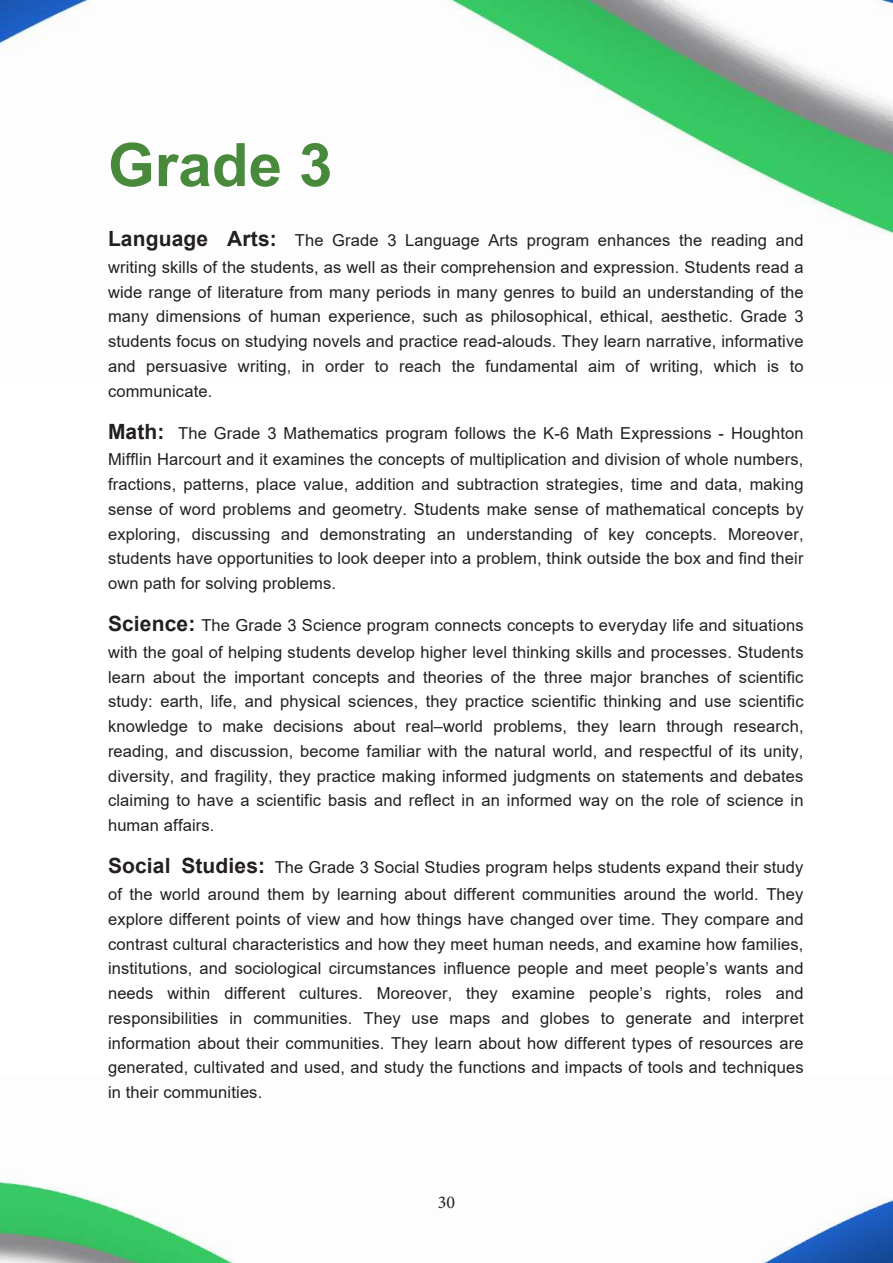
<style>
.page{position:relative;width:893px;height:1263px;background:#fff}
.page>*{position:absolute;margin:0;border:0;box-sizing:border-box;transform-origin:0 0}
.t1{font:700 60px "Arial";letter-spacing:.005em;color:#48893c}
.t2{font:18px "Minion Pro";color:#231f20}
.t3{font:16.5px/24.8px "Arial";letter-spacing:.01em;color:#231f20}
.s1{font-weight:700;font-size:21px}
</style>
<div class="page">
<img style="left:0;top:1180px;width:893px;height:83px">
<img style="left:0;top:0;width:893px;height:234px">
<h1 class="t1" style="left:108px;top:132px;width:226px">Grade 3</h1>
<p class="t3" style="left:108px;top:227px;width:697px;line-height:26.7px"><span class="s1">Language Arts:</span> The Grade 3 Language Arts program enhances the reading and writing skills of the students, as well as their comprehension and expression. Students read a</p>
<p class="t3" style="left:108px;top:279px;width:697px;text-align:justify">wide range of literature from many periods in many genres to build an understanding of the many dimensions of human experience, such as philosophical, ethical, aesthetic. Grade 3 students focus on studying novels and practice read-alouds. They learn narrative, informative and persuasive writing, in order to reach the fundamental aim of writing, which is to communicate.</p>
<p class="t3" style="left:108px;top:419px;width:697px;line-height:26.7px"><span class="s1">Math:</span> The Grade 3 Mathematics program follows the K-6 Math Expressions - Houghton<br>Mifflin Harcourt and it examines the concepts of multiplication and division of whole numbers,</p>
<p class="t3" style="left:108px;top:472px;width:697px;text-align:justify">fractions, patterns, place value, addition and subtraction strategies, time and data, making sense of word problems and geometry. Students make sense of mathematical concepts by exploring, discussing and demonstrating an understanding of key concepts. Moreover, students have opportunities to look deeper into a problem, think outside the box and find their own path for solving problems.</p>
<p class="t3" style="left:108px;top:612px;width:697px;line-height:26.7px"><span class="s1">Science:</span> The Grade 3 Science program connects concepts to everyday life and situations with the goal of helping students develop higher level thinking skills and processes. Students</p>
<p class="t3" style="left:108px;top:664px;width:697px;text-align:justify">learn about the important concepts and theories of the three major branches of scientific study: earth, life, and physical sciences, they practice scientific thinking and use scientific knowledge to make decisions about real–world problems, they learn through research, reading, and discussion, become familiar with the natural world, and respectful of its unity, diversity, and fragility, they practice making informed judgments on statements and debates claiming to have a scientific basis and reflect in an informed way on the role of science in human affairs.</p>
<p class="t3" style="left:108px;top:854px;width:697px;line-height:26.7px"><span class="s1">Social Studies:</span> The Grade 3 Social Studies program helps students expand their study of the world around them by learning about different communities around the world. They</p>
<p class="t3" style="left:108px;top:906px;width:697px;text-align:justify">explore different points of view and how things have changed over time. They compare and contrast cultural characteristics and how they meet human needs, and examine how families, institutions, and sociological circumstances influence people and meet people’s wants and needs within different cultures. Moreover, they examine people’s rights, roles and responsibilities in communities. They use maps and globes to generate and interpret information about their communities. They learn about how different types of resources are generated, cultivated and used, and study the functions and impacts of tools and techniques in their communities.</p>
<p class="t2" style="left:438px;top:1190px;width:19px">30</p>
</div>
